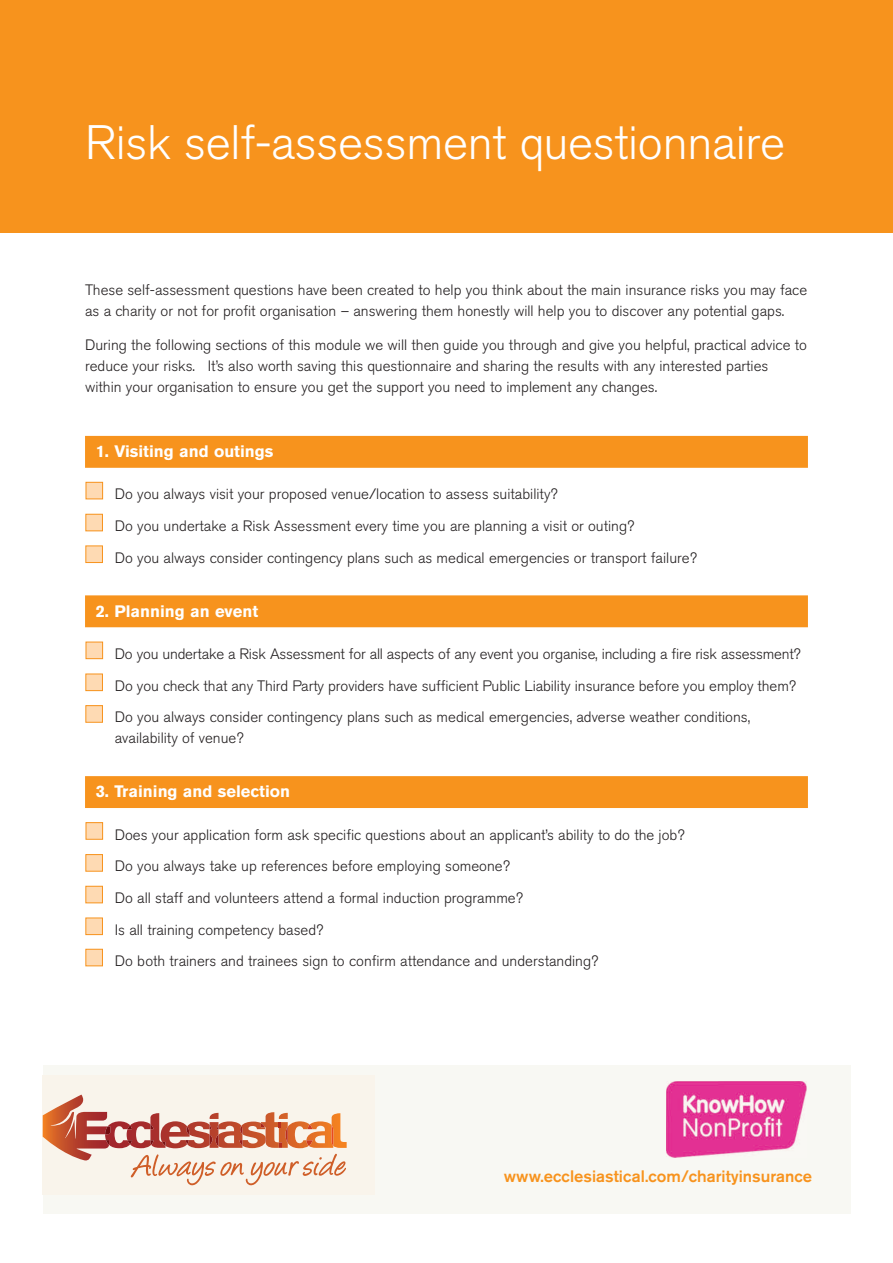
<style>
.page{position:relative;width:893px;height:1263px;background:#fff}
.page>*{position:absolute;margin:0;border:0;box-sizing:border-box;transform-origin:0 0}
.t1{font:300 48px "Akzidenz Grotesk BQ";letter-spacing:-.005em;color:#fff}
.t2{font:700 16.5px "Akzidenz Grotesk BQ";color:#fff}
.t3{font:500 16.5px "Akzidenz Grotesk BQ";color:#f7931d}
.t4{font:300 15px/31.7px "Akzidenz Grotesk BQ";color:#231f20}
</style>
<div class="page">
<div style="left:86px;top:886px;width:16px;height:17px;background:#fedab3"></div>
<div style="left:86px;top:886px;width:17px;height:17px;border:1px solid #f7931d"></div>
<div style="left:86px;top:918px;width:16px;height:16px;background:#fedab3"></div>
<div style="left:86px;top:918px;width:17px;height:17px;border:1px solid #f7931d"></div>
<div style="left:86px;top:949px;width:16px;height:17px;background:#fedab3"></div>
<div style="left:86px;top:949px;width:17px;height:17px;border:1px solid #f7931d"></div>
<div style="left:0;top:0;width:893px;height:233px;background:#f7931d"></div>
<div style="left:85px;top:436px;width:723px;height:32px;background:#f7931d"></div>
<div style="left:85px;top:595px;width:723px;height:32px;background:#f7931d"></div>
<div style="left:85px;top:776px;width:723px;height:32px;background:#f7931d"></div>
<div style="left:86px;top:482px;width:16px;height:17px;background:#fedab3"></div>
<div style="left:86px;top:482px;width:17px;height:17px;border:1px solid #f7931d"></div>
<div style="left:86px;top:514px;width:16px;height:17px;background:#fedab3"></div>
<div style="left:86px;top:514px;width:17px;height:17px;border:1px solid #f7931d"></div>
<div style="left:86px;top:546px;width:16px;height:16px;background:#fedab3"></div>
<div style="left:86px;top:546px;width:17px;height:17px;border:1px solid #f7931d"></div>
<div style="left:86px;top:642px;width:16px;height:16px;background:#fedab3"></div>
<div style="left:86px;top:642px;width:17px;height:17px;border:1px solid #f7931d"></div>
<div style="left:86px;top:674px;width:16px;height:16px;background:#fedab3"></div>
<div style="left:86px;top:674px;width:17px;height:17px;border:1px solid #f7931d"></div>
<div style="left:86px;top:706px;width:16px;height:16px;background:#fedab3"></div>
<div style="left:86px;top:705px;width:17px;height:17px;border:1px solid #f7931d"></div>
<div style="left:86px;top:823px;width:16px;height:16px;background:#fedab3"></div>
<div style="left:86px;top:822px;width:17px;height:17px;border:1px solid #f7931d"></div>
<div style="left:86px;top:855px;width:16px;height:16px;background:#fedab3"></div>
<div style="left:86px;top:854px;width:17px;height:17px;border:1px solid #f7931d"></div>
<div style="left:43px;top:1065px;width:807px;height:149px;background:#f8f8f3"></div>
<div style="left:43px;top:1075px;width:332px;height:120px;background:#f9f4eb"></div>
<svg style="left:43px;top:1094px;width:304px;height:91px"></svg>
<img style="left:667px;top:1082px;width:139px;height:75px">
<h1 class="t1" style="left:85px;top:122px;width:702px">Risk self-assessment questionnaire</h1>
<p class="t4" style="left:85px;top:281px;width:724px;line-height:21px">These self-assessment questions have been created to help you think about the main insurance risks you may face as a charity or not for profit organisation – answering them honestly will help you to discover any potential gaps.</p>
<p class="t4" style="left:85px;top:336px;width:723px;line-height:21px">During the following sections of this module we will then guide you through and give you helpful, practical advice to reduce your risks. It’s also worth saving this questionnaire and sharing the results with any interested parties within your organisation to ensure you get the support you need to implement any changes.</p>
<p class="t2" style="left:96px;top:445px;width:179px">1. Visiting and outings</p>
<p class="t4" style="left:115px;top:480px;width:583px">Do you always visit your proposed venue/location to assess suitability?<br>Do you undertake a Risk Assessment every time you are planning a visit or outing?<br>Do you always consider contingency plans such as medical emergencies or transport failure?</p>
<p class="t2" style="left:96px;top:604px;width:164px">2. Planning an event</p>
<p class="t4" style="left:115px;top:639px;width:687px">Do you undertake a Risk Assessment for all aspects of any event you organise, including a fire risk assessment?<br>Do you check that any Third Party providers have sufficient Public Liability insurance before you employ them?<br>Do you always consider contingency plans such as medical emergencies, adverse weather conditions,</p>
<p class="t4" style="left:115px;top:723px;width:130px">availability of venue?</p>
<p class="t2" style="left:96px;top:785px;width:196px">3. Training and selection</p>
<p class="t4" style="left:115px;top:820px;width:571px">Does your application form ask specific questions about an applicant’s ability to do the job?<br>Do you always take up references before employing someone?<br>Do all staff and volunteers attend a formal induction programme?<br>Is all training competency based?<br>Do both trainers and trainees sign to confirm attendance and understanding?</p>
<p class="t3" style="left:504px;top:1170px;width:310px">www.ecclesiastical.com/charityinsurance</p>
</div>
